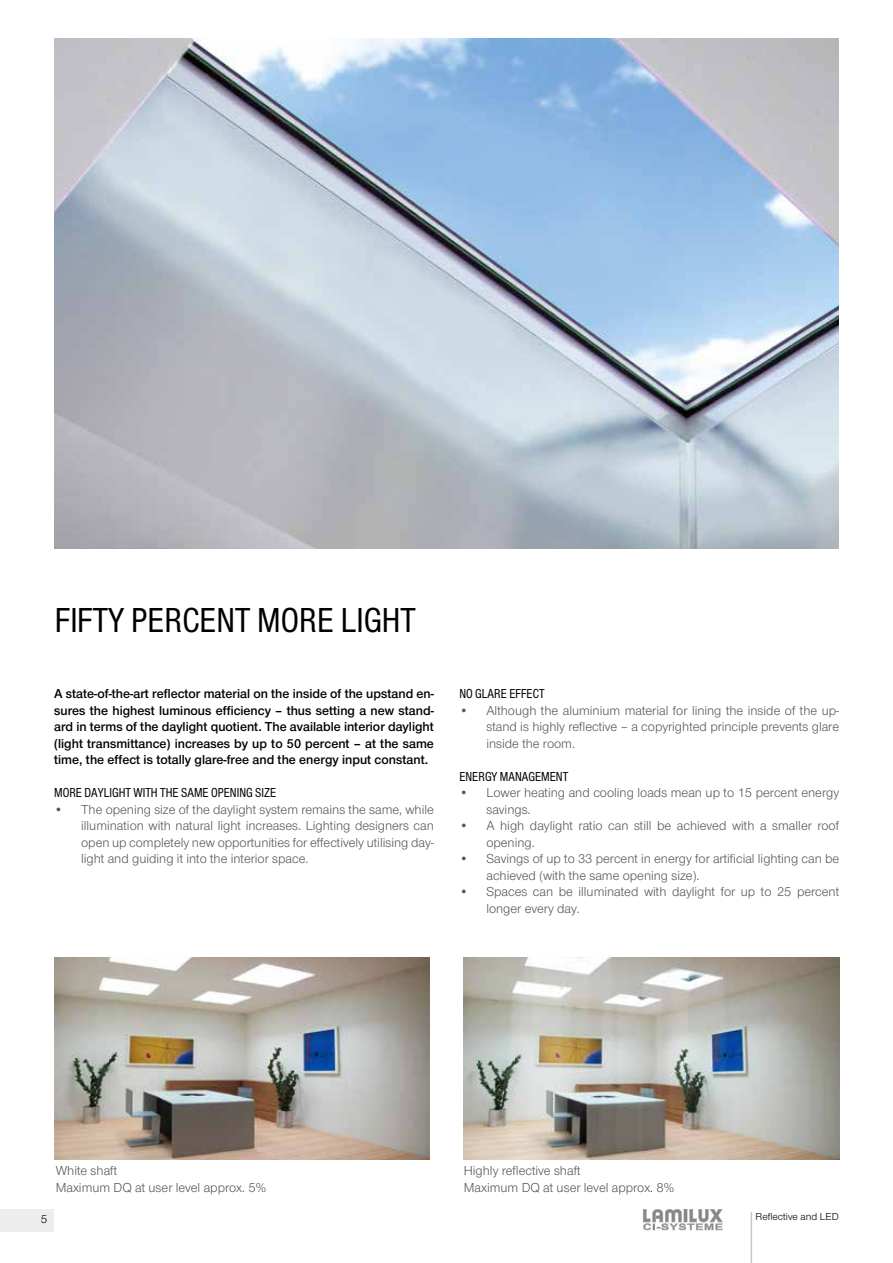
<style>
.page{position:relative;width:893px;height:1263px;background:#fff}
.page>*{position:absolute;margin:0;border:0;box-sizing:border-box;transform-origin:0 0}
.t1{font:condensed 36px "Nimbus Sans T";color:#000}
.t2{font:13.5px/16.5px "Nimbus Sans Novus T";color:#575756}
.t3{font:600 13.5px/16.5px "Nimbus Sans Novus T";color:#000;text-align:justify}
.t4{font:condensed 13.5px "Nimbus Sans T";color:#000}
.t5{font:12px "Nimbus Sans Novus T";color:#000}
.t6{font:10.5px "Nimbus Sans Novus T";color:#000}
</style>
<div class="page">
<svg style="left:643px;top:1209px;width:80px;height:21px"></svg>
<hr style="left:751px;top:1212px;width:1px;height:51px;background:#c6c6c6">
<div style="left:0;top:1209px;width:54px;height:22px;background:#ededed"></div>
<img style="left:54px;top:957px;width:375px;height:203px">
<img style="left:464px;top:957px;width:375px;height:203px">
<img style="left:54px;top:38px;width:785px;height:510px">
<h1 class="t1" style="left:55px;top:599px;width:362px">FIFTY PERCENT MORE LIGHT</h1>
<p class="t3" style="left:54px;top:685px;width:381px">A state-of-the-art reflector material on the inside of the upstand en&shy;sures the highest luminous efficiency – thus setting a new stand&shy;ard in terms of the daylight quotient. The available interior daylight (light transmittance) increases by up to 50 percent – at the same time, the effect is totally glare-free and the energy input constant.</p>
<p class="t4" style="left:54px;top:785px;width:224px">MORE DAYLIGHT WITH THE SAME OPENING SIZE</p>
<p class="t2" style="left:81px;top:801px;width:354px;text-align:justify;text-indent:-27px">• The opening size of the daylight system remains the same, while illumination with natural light increases. Lighting designers can open up completely new opportunities for effectively utilising day&shy;light and guiding it into the interior space.</p>
<p class="t4" style="left:459px;top:686px;width:87px">NO GLARE EFFECT</p>
<p class="t2" style="left:486px;top:702px;width:354px;text-align:justify;text-indent:-27px">• Although the aluminium material for lining the inside of the up&shy;stand is highly reflective – a copyrighted principle prevents glare inside the room.</p>
<p class="t4" style="left:459px;top:768px;width:110px">ENERGY MANAGEMENT</p>
<p class="t2" style="left:486px;top:784px;width:354px;text-indent:-27px">• Lower heating and cooling loads mean up to 15 percent energy savings.</p>
<p class="t2" style="left:486px;top:817px;width:354px;text-indent:-27px">• A high daylight ratio can still be achieved with a smaller roof opening.</p>
<p class="t2" style="left:486px;top:850px;width:354px;text-indent:-27px">• Savings of up to 33 percent in energy for artificial lighting can be achieved (with the same opening size).</p>
<p class="t2" style="left:486px;top:883px;width:354px;text-indent:-27px">• Spaces can be illuminated with daylight for up to 25 percent longer every day.</p>
<p class="t2" style="left:56px;top:1162px;width:212px">White shaft<br>Maximum DQ at user level approx. 5%</p>
<p class="t2" style="left:464px;top:1162px;width:212px">Highly reflective shaft<br>Maximum DQ at user level approx. 8%</p>
<p class="t5" style="left:41px;top:1212px;width:8px">5</p>
<p class="t6" style="left:755px;top:1211px;width:85px">Reflective and LED</p>
</div>
